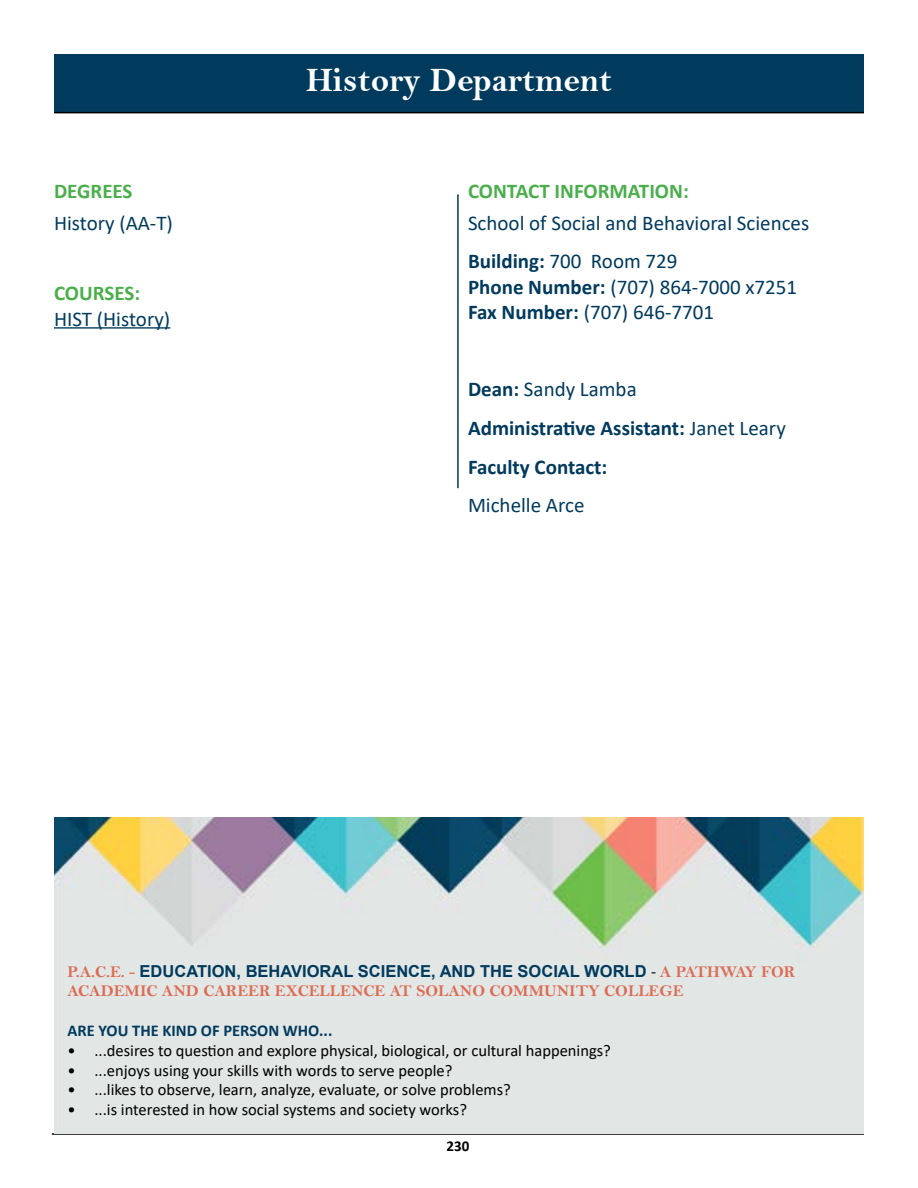
<style>
.page{position:relative;width:918px;height:1188px;background:#fff}
.page>*{position:absolute;margin:0;border:0;box-sizing:border-box;transform-origin:0 0}
.t1{font:34.5px "Bell MT Bold";color:#fff}
.t2{font:21px/38.7px "Calibri";color:#003a5d}
.t3{font:700 21px/38.7px "Calibri";color:#003a5d}
.t4{font:700 21px "Calibri";color:#4aaf4b}
.t5{font:21px "Calibri";color:#003c5e}
.t6{font:16.5px "Calibri";color:#000}
.t7{font:700 16.5px "Arial";color:#003a5d}
.t8{font:16.5px "Bell MT Bold";color:#dd6b53}
.t9{font:700 16.5px "Calibri";color:#003a5d}
.t10{font:700 15px "Calibri";color:#000}
.s1{font-weight:700}
.s2{font-weight:400}
.s3{font-family:"Bell MT Bold";font-weight:400;color:#dd6b53}
.s4{font-family:"Calibri";font-weight:400;color:#000}
</style>
<div class="page">
<hr style="left:52px;top:1133px;width:812px;height:2px;background:#000">
<div style="left:54px;top:54px;width:810px;height:59px;background:#003a5d"></div>
<hr style="left:54px;top:112px;width:810px;height:1px;background:#000">
<hr style="left:54px;top:327px;width:116px;height:2px;background:#003c5e">
<hr style="left:457px;top:194px;width:2px;height:294px;background:#003a5d">
<img style="left:54px;top:818px;width:810px;height:315px">
<p class="t4" style="left:54px;top:176px;width:80px">DEGREES</p>
<p class="t5" style="left:54px;top:208px;width:120px">History (AA-T)</p>
<p class="t4" style="left:54px;top:278px;width:88px">COURSES:</p>
<p class="t5" style="left:54px;top:304px;width:118px">HIST (History)</p>
<h1 class="t1" style="left:306px;top:59px;width:307px">History Department</h1>
<p class="t4" style="left:468px;top:176px;width:222px">CONTACT INFORMATION:</p>
<p class="t2" style="left:468px;top:203px;width:343px">School of Social and Behavioral Sciences<br><span class="s1">Building:</span> 700 Room 729</p>
<p class="t2" style="left:468px;top:273px;width:331px;line-height:25.2px"><span class="s1">Phone Number:</span> (707) 864-7000 x7251<br><span class="s1">Fax Number:</span> (707) 646-7701</p>
<p class="t3" style="left:468px;top:370px;width:319px">Dean: <span class="s2">Sandy Lamba<br></span>Administrative Assistant: <span class="s2">Janet Leary<br></span>Faculty Contact:</p>
<p class="t2" style="left:468px;top:485px;width:118px">Michelle Arce</p>
<p class="t7" style="left:68px;top:959px;width:729px"><span class="s3">P.A.C.E. -</span> EDUCATION, BEHAVIORAL SCIENCE, AND THE SOCIAL WORLD <span class="s4">-</span> <span class="s3">A PATHWAY FOR</span></p>
<p class="t8" style="left:68px;top:981px;width:618px">ACADEMIC AND CAREER EXCELLENCE AT SOLANO COMMUNITY COLLEGE</p>
<p class="t9" style="left:68px;top:1019px;width:266px">ARE YOU THE KIND OF PERSON WHO...</p>
<p class="t6" style="left:68px;top:1039px;width:545px">• ...desires to question and explore physical, biological, or cultural happenings?</p>
<p class="t6" style="left:68px;top:1059px;width:386px">• ...enjoys using your skills with words to serve people?</p>
<p class="t6" style="left:68px;top:1078px;width:445px">• ...likes to observe, learn, analyze, evaluate, or solve problems?</p>
<p class="t6" style="left:68px;top:1098px;width:401px">• ...is interested in how social systems and society works?</p>
<p class="t10" style="left:447px;top:1136px;width:24px">230</p>
</div>
